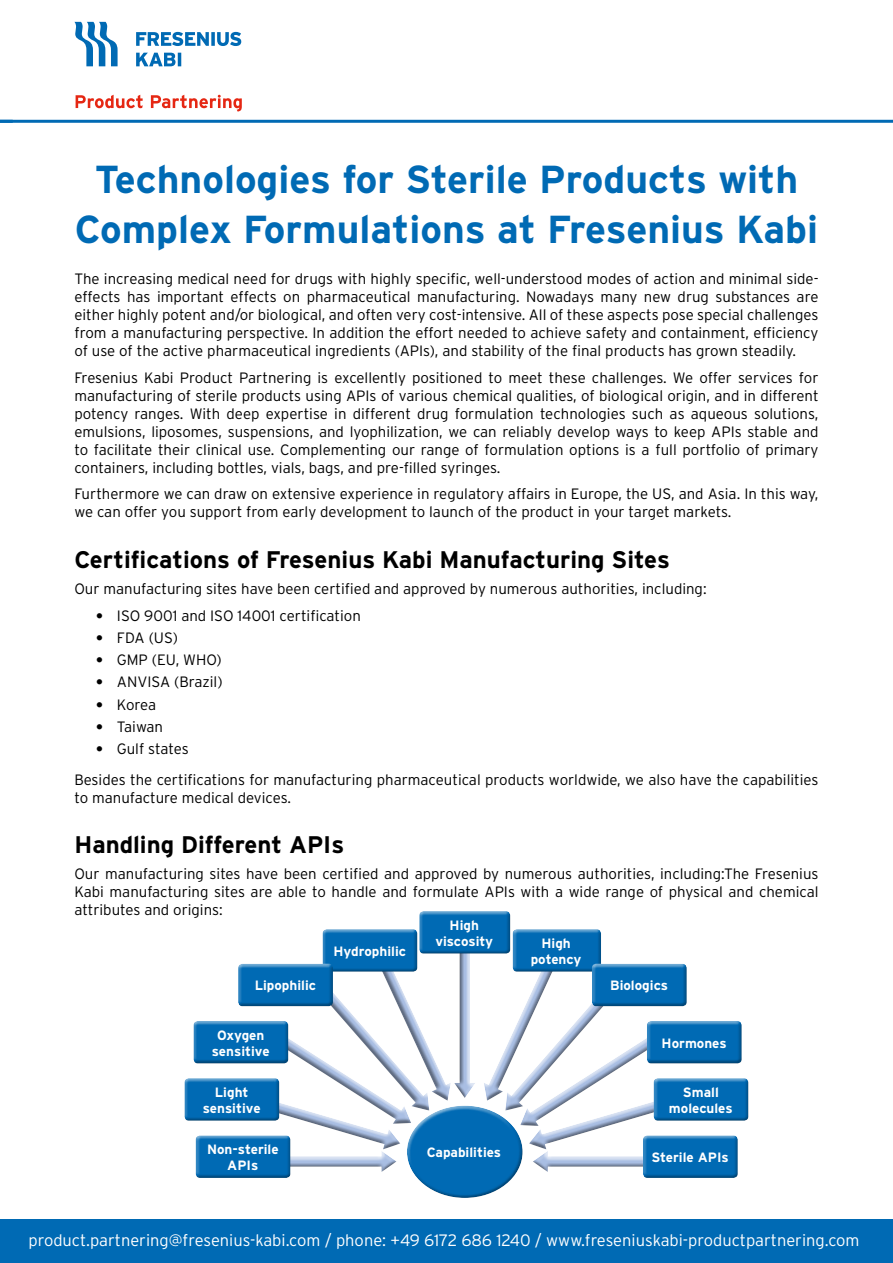
<style>
.page{position:relative;width:893px;height:1263px;background:#fff}
.page>*{position:absolute;margin:0;border:0;box-sizing:border-box;transform-origin:0 0}
.t1{font:700 39px/50.4px "Interstate";color:#006ab4;text-align:center}
.t2{font:700 24px "Interstate";color:#000}
.t3{font:300 16.5px "Interstate";color:#fff}
.t4{font:300 15px/18px "Interstate";color:#000;text-align:justify}
.t5{font:700 13.5px/16.2px "Interstate";color:#fff;text-align:center}
.s1{font-family:"Frutiger";font-weight:900}
</style>
<div class="page">
<div style="left:0;top:1220px;width:893px;height:43px;background:#006ab4"></div>
<hr style="left:0;top:120px;width:893px;height:3px;background:#006ab4">
<svg style="left:74px;top:22px;width:44px;height:44px"></svg>
<svg style="left:136px;top:53px;width:45px;height:13px"></svg>
<svg style="left:136px;top:32px;width:105px;height:14px"></svg>
<svg style="left:76px;top:95px;width:67px;height:13px"></svg>
<svg style="left:151px;top:95px;width:91px;height:17px"></svg>
<div style="left:193px;top:1135px;width:102px;height:44px;background:#000;opacity:.33"></div>
<div style="left:640px;top:1135px;width:102px;height:44px;background:#000;opacity:.33"></div>
<div style="left:408px;top:1124px;width:115px;height:74px;background:#000;opacity:.33"></div>
<svg style="left:226px;top:973px;width:477px;height:199px"></svg>
<div style="left:454px;top:926px;width:24px;height:173px;background:#fff;opacity:.75"></div>
<div style="left:454px;top:926px;width:14px;height:173px;background:#000;opacity:.47"></div>
<div style="left:510px;top:929px;width:91px;height:44px;background:#000;opacity:.33"></div>
<div style="left:320px;top:929px;width:102px;height:44px;background:#000;opacity:.33"></div>
<div style="left:417px;top:911px;width:96px;height:44px;background:#000;opacity:.33"></div>
<div style="left:589px;top:961px;width:98px;height:45px;background:#fff;opacity:.61"></div>
<div style="left:589px;top:964px;width:98px;height:43px;background:#000;opacity:.33"></div>
<div style="left:236px;top:961px;width:100px;height:45px;background:#fff"></div>
<div style="left:236px;top:963px;width:100px;height:44px;background:#000;opacity:.33"></div>
<div style="left:191px;top:1018px;width:97px;height:45px;background:#fff"></div>
<div style="left:191px;top:1021px;width:97px;height:44px;background:#000;opacity:.33"></div>
<div style="left:644px;top:1018px;width:101px;height:45px;background:#fff"></div>
<div style="left:644px;top:1020px;width:102px;height:45px;background:#000;opacity:.33"></div>
<div style="left:182px;top:1075px;width:97px;height:45px;background:#fff"></div>
<div style="left:182px;top:1078px;width:97px;height:44px;background:#000;opacity:.33"></div>
<div style="left:651px;top:1075px;width:100px;height:45px;background:#fff"></div>
<div style="left:651px;top:1078px;width:100px;height:44px;background:#000;opacity:.33"></div>
<h1 class="t1" style="left:75px;top:154px;width:745px">Technologies for Sterile Products with<br>Complex Formulations at Fresenius Kabi</h1>
<p class="t4" style="left:74px;top:270px;width:746px">The increasing medical need for drugs with highly specific, well-understood modes of action and minimal side&shy;effects has important effects on pharmaceutical manufacturing. Nowadays many new drug substances are either highly potent and/or biological, and often very cost-intensive. All of these aspects pose special challenges from a manufacturing perspective. In addition the effort needed to achieve safety and containment, efficiency of use of the active pharmaceutical ingredients (APIs), and stability of the final products has grown steadily.</p>
<p class="t4" style="left:74px;top:368px;width:746px">Fresenius Kabi Product Partnering is excellently positioned to meet these challenges. We offer services for manufacturing of sterile products using APIs of various chemical qualities, of biological origin, and in different potency ranges. With deep expertise in different drug formulation technologies such as aqueous solutions, emulsions, liposomes, suspensions, and lyophilization, we can reliably develop ways to keep APIs stable and to facilitate their clinical use. Complementing our range of formulation options is a full portfolio of primary containers, including bottles, vials, bags, and pre-filled syringes.</p>
<p class="t4" style="left:74px;top:485px;width:746px">Furthermore we can draw on extensive experience in regulatory affairs in Europe, the US, and Asia. In this way, we can offer you support from early development to launch of the product in your target markets.</p>
<h2 class="t2" style="left:74px;top:546px;width:597px">Certifications of Fresenius Kabi Manufacturing Sites</h2>
<p class="t4" style="left:74px;top:580px;width:634px">Our manufacturing sites have been certified and approved by numerous authorities, including:</p>
<p class="t4" style="left:96px;top:606px;width:267px"><span class="s1">•</span> ISO 9001 and ISO 14001 certification</p>
<p class="t4" style="left:96px;top:628px;width:84px"><span class="s1">•</span> FDA (US)</p>
<p class="t4" style="left:96px;top:651px;width:128px"><span class="s1">•</span> GMP (EU, WHO)</p>
<p class="t4" style="left:96px;top:673px;width:128px"><span class="s1">•</span> ANVISA (Brazil)</p>
<p class="t4" style="left:96px;top:695px;width:62px"><span class="s1">•</span> Korea</p>
<p class="t4" style="left:96px;top:717px;width:69px"><span class="s1">•</span> Taiwan</p>
<p class="t4" style="left:74px;top:733px;width:746px;line-height:30.8px;text-indent:21px"><span class="s1">•</span> Gulf states<br>Besides the certifications for manufacturing pharmaceutical products worldwide, we also have the capabilities</p>
<p class="t4" style="left:74px;top:788px;width:218px">to manufacture medical devices.</p>
<h2 class="t2" style="left:74px;top:831px;width:271px">Handling Different APIs</h2>
<p class="t4" style="left:74px;top:865px;width:746px">Our manufacturing sites have been certified and approved by numerous authorities, including:The Fresenius Kabi manufacturing sites are able to handle and formulate APIs with a wide range of physical and chemical attributes and origins:</p>
<p class="t5" style="left:435px;top:917px;width:59px">High viscosity</p>
<p class="t5" style="left:531px;top:935px;width:52px">High potency</p>
<p class="t5" style="left:333px;top:943px;width:74px">Hydrophilic</p>
<p class="t5" style="left:255px;top:977px;width:63px">Lipophilic</p>
<p class="t5" style="left:610px;top:977px;width:59px">Biologics</p>
<p class="t5" style="left:212px;top:1026px;width:59px">Oxygen sensitive</p>
<p class="t5" style="left:662px;top:1035px;width:67px">Hormones</p>
<p class="t5" style="left:203px;top:1084px;width:59px">Light sensitive</p>
<p class="t5" style="left:669px;top:1084px;width:65px">Small molecules</p>
<p class="t5" style="left:207px;top:1141px;width:73px">Non-sterile<br>APIs</p>
<p class="t5" style="left:651px;top:1149px;width:79px">Sterile APIs</p>
<p class="t5" style="left:427px;top:1144px;width:76px">Capabilities</p>
<p class="t3" style="left:28px;top:1231px;width:833px">product.partnering@fresenius-kabi.com / phone: +49 6172 686 1240 / www.freseniuskabi-productpartnering.com</p>
</div>
